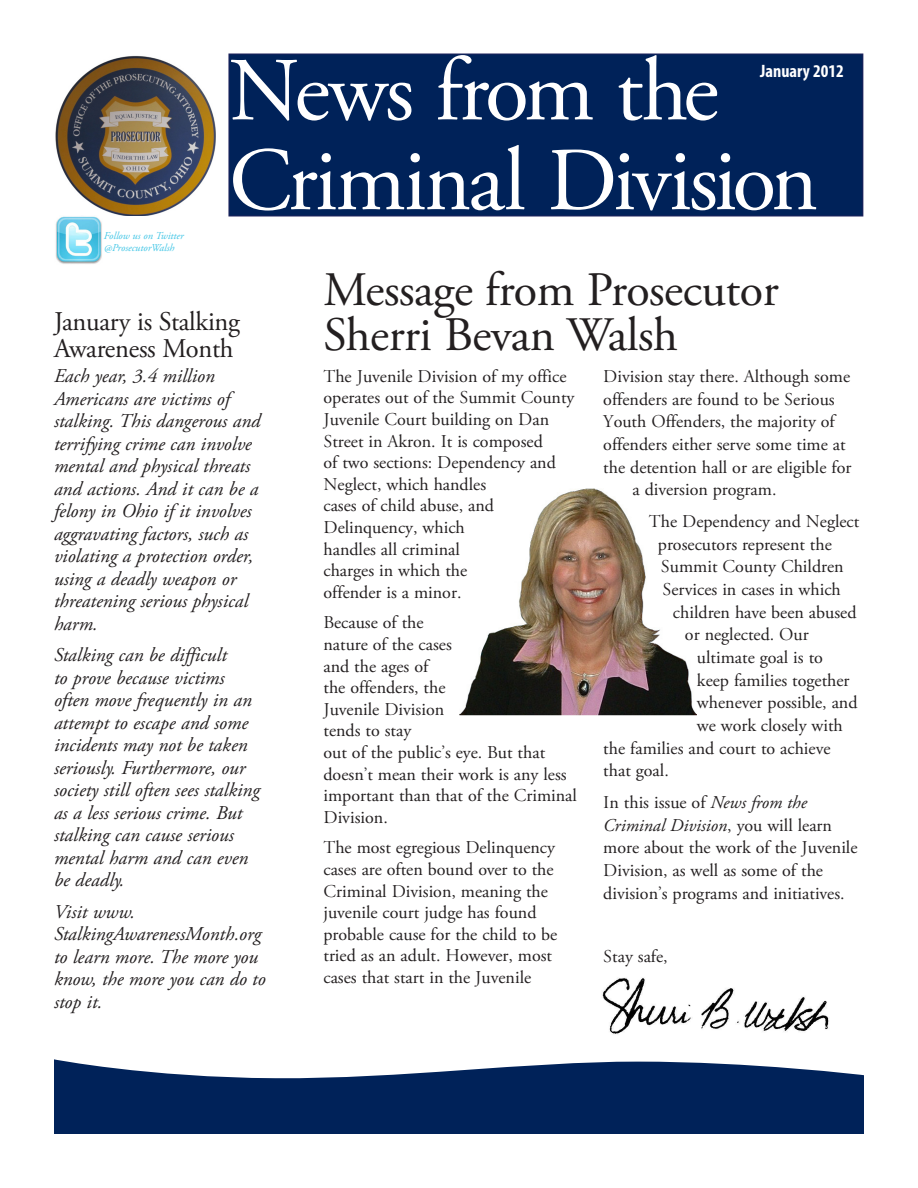
<style>
.page{position:relative;width:918px;height:1188px;background:#fff}
.page>*{position:absolute;margin:0;border:0;box-sizing:border-box;transform-origin:0 0}
.Photo_head{font:89.85px/89.8px "Adobe Garamond Pro";letter-spacing:-.035em;color:#fff}
.Head_main{font:48px/45px "Adobe Garamond Pro";letter-spacing:-.01em;color:#231f20}
.Sidebar_head{font:27px/27px "Adobe Garamond Pro";letter-spacing:-.01em;color:#231f20}
.Body_italic{font:italic 19.5px/22.5px "Adobe Garamond Pro";color:#231f20}
.Body{font:18px/21.6px "Adobe Garamond Pro";color:#231f20}
.Publication_informat{font:700 condensed 18px "Myriad Pro";color:#fff}
.t1{font:italic 10.5px/12px "Adobe Garamond Pro";color:#43c6e6}
.s1{font-style:italic}
</style>
<div class="page">
<svg style="left:54px;top:1059px;width:810px;height:75px;background:#234070"></svg>
<img style="left:55px;top:56px;width:161px;height:160px">
<img style="left:459px;top:488px;width:238px;height:227px">
<img style="left:602px;top:978px;width:227px;height:57px">
<img style="left:55px;top:216px;width:47px;height:48px">
<div style="left:229px;top:54px;width:634px;height:162px;background:#002259"></div>
<div style="left:229px;top:54px;width:634px;height:162px;border:1px solid #1f225c"></div>
<p class="t1" style="left:104px;top:230px;width:81px">Follow us on Twitter @ProsecutorWalsh</p>
<p class="Photo_head" style="left:229px;top:49px;width:591px">News from the<br>Criminal Division</p>
<p class="Publication_informat" style="left:760px;top:60px;width:85px">January 2012</p>
<p class="Sidebar_head" style="left:54px;top:309px;width:188px">January is Stalking<br>Awareness Month</p>
<p class="Body_italic" style="left:54px;top:365px;width:208px">Each year, 3.4 million<br>Americans are victims of stalking. This dangerous and terrifying crime can involve mental and physical threats and actions. And it can be a felony in Ohio if it involves aggravating factors, such as violating a protection order, using a deadly weapon or threatening serious physical harm.</p>
<p class="Body_italic" style="left:54px;top:644px;width:207px">Stalking can be difficult<br>to prove because victims often move frequently in an attempt to escape and some incidents may not be taken seriously. Furthermore, our society still often sees stalking as a less serious crime. But stalking can cause serious mental harm and can even be deadly.</p>
<p class="Body_italic" style="left:54px;top:901px;width:213px">Visit www.<br>StalkingAwarenessMonth.org to learn more. The more you know, the more you can do to stop it.</p>
<p class="Head_main" style="left:323px;top:269px;width:457px">Message from Prosecutor<br>Sherri Bevan Walsh</p>
<p class="Body" style="left:323px;top:366px;width:252px">The Juvenile Division of my office operates out of the Summit County<br>Juvenile Court building on Dan<br>Street in Akron. It is composed<br>of two sections: Dependency and<br>Neglect, which handles<br>cases of child abuse, and<br>Delinquency, which<br>handles all criminal<br>charges in which the<br>offender is a minor.</p>
<p class="Body" style="left:323px;top:613px;width:255px">Because of the<br>nature of the cases<br>and the ages of<br>the offenders, the<br>Juvenile Division<br>tends to stay<br>out of the public’s eye. But that doesn’t mean their work is any less important than that of the Criminal<br>Division.</p>
<p class="Body" style="left:323px;top:838px;width:235px">The most egregious Delinquency cases are often bound over to the<br>Criminal Division, meaning the juvenile court judge has found probable cause for the child to be tried as an adult. However, most cases that start in the Juvenile</p>
<p class="Body" style="left:603px;top:366px;width:248px">Division stay there. Although some</p>
<p class="Body" style="left:603px;top:389px;width:233px">offenders are found to be Serious</p>
<p class="Body" style="left:603px;top:411px;width:233px">Youth Offenders, the majority of</p>
<p class="Body" style="left:603px;top:434px;width:244px">offenders either serve some time at</p>
<p class="Body" style="left:603px;top:457px;width:250px">the detention hall or are eligible for</p>
<p class="Body" style="left:632px;top:479px;width:146px">a diversion program.</p>
<p class="Body" style="left:649px;top:511px;width:212px">The Dependency and Neglect</p>
<p class="Body" style="left:658px;top:534px;width:175px">prosecutors represent the</p>
<p class="Body" style="left:661px;top:556px;width:184px">Summit County Children</p>
<p class="Body" style="left:662px;top:579px;width:180px">Services in cases in which</p>
<p class="Body" style="left:673px;top:602px;width:185px">children have been abused</p>
<p class="Body" style="left:685px;top:624px;width:125px">or neglected. Our</p>
<p class="Body" style="left:697px;top:647px;width:127px">ultimate goal is to</p>
<p class="Body" style="left:697px;top:670px;width:154px">keep families together</p>
<p class="Body" style="left:697px;top:692px;width:162px">whenever possible, and</p>
<p class="Body" style="left:697px;top:715px;width:147px">we work closely with</p>
<p class="Body" style="left:603px;top:738px;width:229px">the families and court to achieve</p>
<p class="Body" style="left:603px;top:760px;width:67px">that goal.</p>
<p class="Body" style="left:603px;top:792px;width:256px;line-height:22.6px">In this issue of <span class="s1">News from the Criminal Division</span>, you will learn more about the work of the Juvenile Division, as well as some of the division’s programs and initiatives.</p>
<p class="Body" style="left:603px;top:946px;width:66px">Stay safe,</p>
</div>
